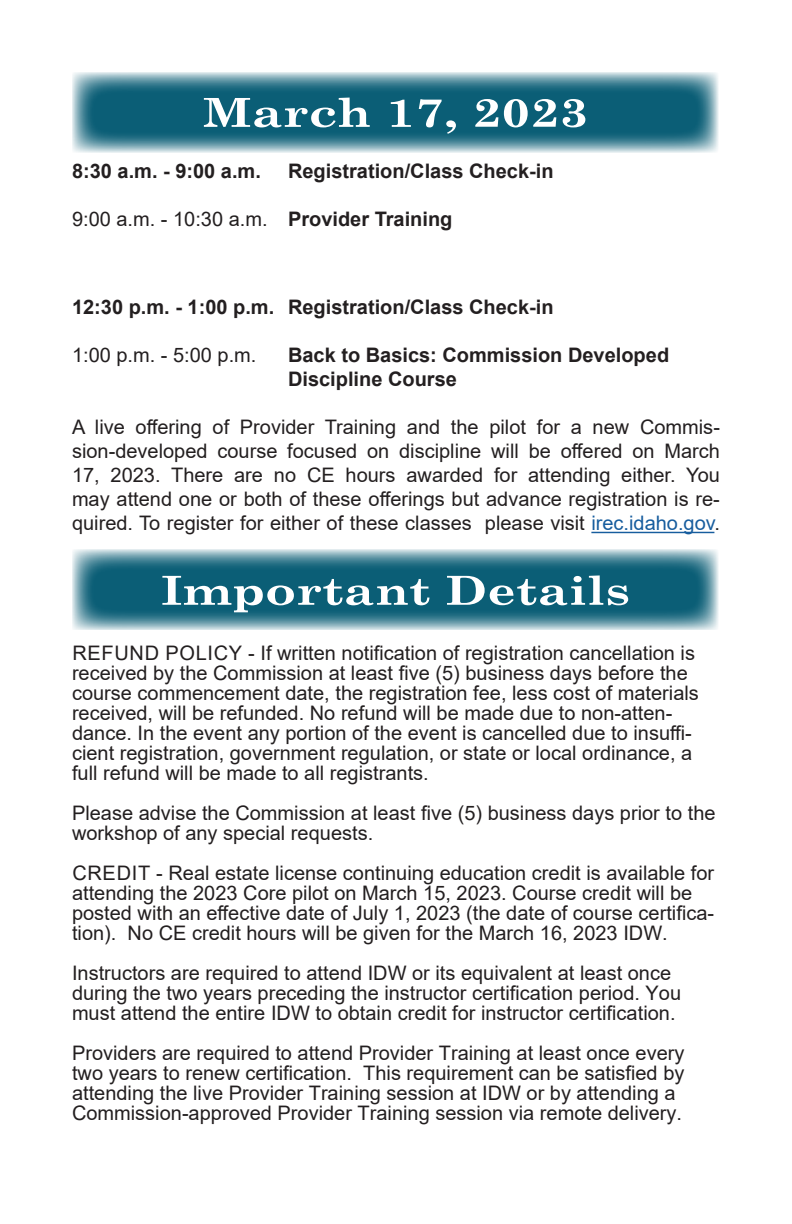
<style>
.page{position:relative;width:792px;height:1224px;background:#fff}
.page>*{position:absolute;margin:0;border:0;box-sizing:border-box;transform-origin:0 0}
.t1{font:700 40px "Century Schoolbook";color:#fff;scale:1.26 1}
.t2{font:20px/20px "Arial";color:#231f20}
.t3{font:700 20px "Arial";color:#231f20}
.s1{font-weight:700}
.s2{color:#175d9e}
</style>
<div class="page">
<hr style="left:591px;top:532px;width:123px;height:1px;background:#175d9e">
<svg style="left:72px;top:72px;width:647px;height:80px;background:#397c8f"></svg>
<svg style="left:72px;top:550px;width:647px;height:80px;background:#377b8e"></svg>
<h1 class="t1" style="left:202px;top:81px;width:308px">March 17, 2023</h1>
<p class="t3" style="left:72px;top:157px;width:190px">8:30 a.m. - 9:00 a.m.</p>
<p class="t3" style="left:288px;top:157px;width:267px">Registration/Class Check-in</p>
<p class="t2" style="left:72px;top:209px;width:382px">9:00 a.m. - 10:30 a.m. <span class="s1">Provider Training</span></p>
<p class="t3" style="left:72px;top:293px;width:483px">12:30 p.m. - 1:00 p.m. Registration/Class Check-in</p>
<p class="t2" style="left:72px;top:345px;width:186px">1:00 p.m. - 5:00 p.m.</p>
<p class="t3" style="left:288px;top:341px;width:383px">Back to Basics: Commission Developed</p>
<p class="t3" style="left:288px;top:365px;width:170px">Discipline Course</p>
<p class="t2" style="left:72px;top:415px;width:649px;line-height:24px;text-align:justify">A live offering of Provider Training and the pilot for a new Commis&shy;sion-developed course focused on discipline will be offered on March 17, 2023. There are no CE hours awarded for attending either. You may attend one or both of these offerings but advance registration is re&shy;quired. To register for either of these classes please visit <span class="s2">irec.idaho.gov</span>.</p>
<h1 class="t1" style="left:161px;top:559px;width:374px">Important Details</h1>
<p class="t2" style="left:72px;top:643px;width:625px">REFUND POLICY - If written notification of registration cancellation is received by the Commission at least five (5) business days before the</p>
<p class="t2" style="left:72px;top:683px;width:628px">course commencement date, the registration fee, less cost of materials received, will be refunded. No refund will be made due to non-atten&shy;dance. In the event any portion of the event is cancelled due to insuffi&shy;cient registration, government regulation, or state or local ordinance, a full refund will be made to all registrants.</p>
<p class="t2" style="left:72px;top:803px;width:645px">Please advise the Commission at least five (5) business days prior to the workshop of any special requests.</p>
<p class="t2" style="left:72px;top:863px;width:644px">CREDIT - Real estate license continuing education credit is available for attending the 2023 Core pilot on March 15, 2023. Course credit will be posted with an effective date of July 1, 2023 (the date of course certifica&shy;tion). No CE credit hours will be given for the March 16, 2023 IDW.</p>
<p class="t2" style="left:72px;top:963px;width:611px">Instructors are required to attend IDW or its equivalent at least once during the two years preceding the instructor certification period. You must attend the entire IDW to obtain credit for instructor certification.</p>
<p class="t2" style="left:72px;top:1043px;width:614px">Providers are required to attend Provider Training at least once every two years to renew certification. This requirement can be satisfied by attending the live Provider Training session at IDW or by attending a Commission-approved Provider Training session via remote delivery.</p>
</div>
